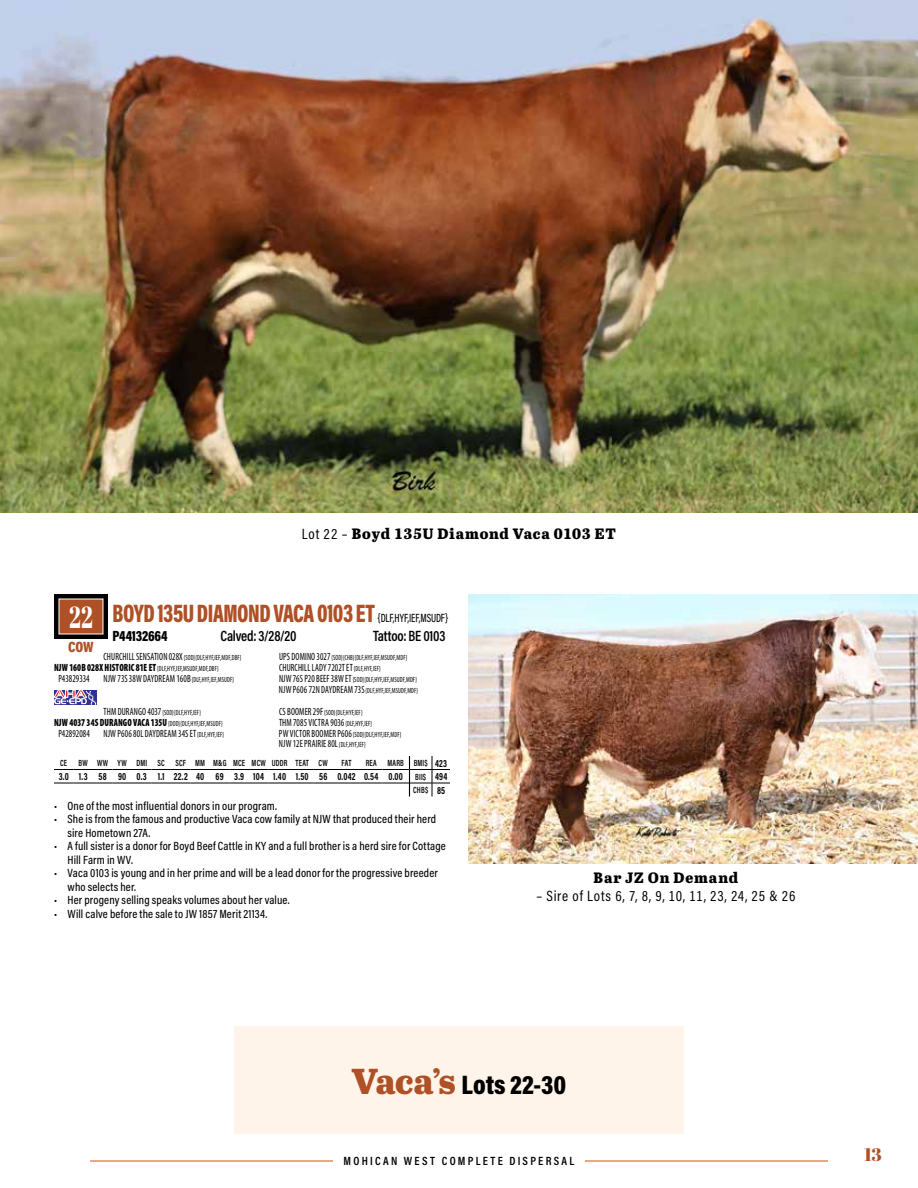
<style>
.page{position:relative;width:918px;height:1188px;background:#fff}
.page>*{position:absolute;margin:0;border:0;box-sizing:border-box;transform-origin:0 0}
.t1{font:30.3px "Abril Fatface";color:#fff;scale:.7 1}
.t2{font:900 27px "Acumin Pro Cond";color:#000}
.t3{font:900 25.5px "Acumin Pro Cond";letter-spacing:-.02em;color:#af5026;scale:.85 1}
.t4{font:18px "Abril Fatface";color:#af5026}
.t5{font:800 15px "Abril Text";letter-spacing:.05em;color:#000}
.t6{font:15px "Acumin Pro Cond";letter-spacing:.05em;color:#000}
.t7{font:600 15px "Acumin Pro Cond";letter-spacing:-.01em;color:#000;scale:.95 1}
.t8{font:900 15px "Acumin Pro Cond";letter-spacing:-.02em;color:#000;scale:.95 1}
.t9{font:900 15px "Acumin Pro Cond";color:#af5026}
.t10{font:500 12px/13.5px "Acumin Pro Cond";letter-spacing:.01em;color:#000}
.t11{font:600 12px "Acumin Pro Cond";letter-spacing:.19em;color:#000}
.t12{font:condensed 10.5px "Myriad Pro";letter-spacing:.01em;color:#000;scale:.85 1}
.t13{font:700 10.5px "Acumin Pro Cond";letter-spacing:.025em;color:#000;scale:.85 1}
.t14{font:900 condensed 10.5px "Myriad Pro";letter-spacing:.01em;color:#000;scale:.85 1}
.t15{font:600 9px "Acumin Pro Cond";letter-spacing:.02em;color:#000;scale:.85 1}
.t16{font:condensed 7.5px/10.8px "Myriad Pro";letter-spacing:.02em;color:#000;scale:.85 1}
.s1{font-family:"Acumin Pro Cond";font-weight:400}
.s2{font-weight:500;font-size:12px;color:#000}
.s3{font-size:10.5px}
.s4{font-weight:900;font-size:10.5px}
.s5{font-size:7.5px}
.s6{font-weight:400;font-size:7.5px}
.s7{font-weight:700;font-size:10.5px}
.s8{font-weight:600;font-size:9px}
.s9{font-family:"Abril Text";font-weight:800;font-size:36px;color:#af5026}
</style>
<div class="page">
<img style="left:0;top:0;width:918px;height:513px">
<div style="left:234px;top:1026px;width:450px;height:108px;background:#fff4e9"></div>
<img style="left:468px;top:594px;width:450px;height:270px">
<svg style="left:54px;top:756px;width:396px;height:40px"></svg>
<svg style="left:54px;top:594px;width:54px;height:45px"></svg>
<div style="left:59px;top:599px;width:44px;height:35px;background:#af5026"></div>
<div style="left:54px;top:690px;width:43px;height:15px;background:#2e3092"></div>
<svg style="left:54px;top:690px;width:42px;height:15px"></svg>
<hr style="left:90px;top:1160px;width:279px;height:2px;background:#d86429">
<hr style="left:549px;top:1160px;width:279px;height:2px;background:#d86429">
<div style="left:333px;top:1152px;width:252px;height:18px;background:#fff"></div>
<p class="t5" style="left:302px;top:523px;width:316px"><span class="s1">Lot 22 –</span> Boyd 135U Diamond Vaca 0103 ET</p>
<h3 class="t3" style="left:112px;top:596px;width:397px">BOYD 135U DIAMOND VACA 0103 ET <span class="s2">{DLF,HYF,IEF,MSUDF}</span></h3>
<p class="t8" style="left:112px;top:626px;width:60px">P44132664</p>
<p class="t7" style="left:221px;top:626px;width:82px">Calved: 3/28/20</p>
<p class="t7" style="left:373px;top:626px;width:78px">Tattoo: BE 0103</p>
<p class="t16" style="left:103px;top:652px;width:164px"><span class="s3">CHURCHILL SENSATION 028X</span>{SOD}{DLF,HYF,IEF,MDF,DBF}</p>
<p class="t16" style="left:279px;top:652px;width:152px"><span class="s3">UPS DOMINO 3027</span>{SOD}{CHB}{DLF,HYF,IEF,MSUDF,MDF}</p>
<p class="t16" style="left:54px;top:663px;width:195px"><span class="s4">NJW 160B 028X HISTORIC 81E ET</span> {DLF,HYF,IEF,MSUDF,MDF,DBF}</p>
<p class="t12" style="left:279px;top:661px;width:121px">CHURCHILL LADY 7202T ET<span class="s5">{DLF,HYF,IEF}</span></p>
<p class="t12" style="left:58px;top:672px;width:38px">P43829334</p>
<p class="t12" style="left:103px;top:672px;width:155px">NJW 73S 38W DAYDREAM 160B <span class="s5">{DLF,HYF,IEF,MSUDF}</span></p>
<p class="t16" style="left:279px;top:674px;width:165px"><span class="s3">NJW 76S P20 BEEF 38W ET</span>{SOD}{DLF,HYF,IEF,MSUDF,MDF}<br><span class="s3">NJW P606 72N DAYDREAM 73S</span>{DLF,HYF,IEF,MSUDF,MDF}</p>
<p class="t16" style="left:103px;top:707px;width:116px"><span class="s3">THM DURANGO 4037</span>{SOD}{DLF,HYF,IEF}</p>
<p class="t16" style="left:279px;top:707px;width:100px"><span class="s3">CS BOOMER 29F</span>{SOD}{DLF,HYF,IEF}</p>
<p class="t14" style="left:54px;top:715px;width:200px">NJW 4037 34S DURANGO VACA 135U<span class="s6">{DOD}{DLF,HYF,IEF,MSUDF}</span></p>
<p class="t12" style="left:279px;top:716px;width:111px">THM 7085 VICTRA 9036<span class="s5">{DLF,HYF,IEF}</span></p>
<p class="t12" style="left:58px;top:727px;width:39px">P42892084</p>
<p class="t12" style="left:103px;top:727px;width:143px">NJW P606 80L DAYDREAM 34S ET<span class="s5">{DLF,HYF,IEF}</span></p>
<p class="t16" style="left:279px;top:729px;width:146px"><span class="s3">PW VICTOR BOOMER P606</span>{SOD}{DLF,HYF,IEF,MDF}</p>
<p class="t12" style="left:279px;top:738px;width:104px">NJW 12E PRAIRIE 80L<span class="s5">{DLF,HYF,IEF}</span></p>
<h1 class="t1" style="left:69px;top:596px;width:35px">22</h1>
<p class="t9" style="left:68px;top:637px;width:27px">COW</p>
<p class="t15" style="left:60px;top:757px;width:10px">CE</p>
<p class="t15" style="left:79px;top:757px;width:295px">BW WW YW DMI SC SCF MM M&amp;G MCE MCW UDDR TEAT CW</p>
<p class="t15" style="left:342px;top:757px;width:13px">FAT</p>
<p class="t15" style="left:366px;top:757px;width:97px">REA MARB BMI$ <span class="s7">423</span></p>
<p class="t13" style="left:59px;top:770px;width:459px">3.0 1.3 58 90 0.3 1.1 22.2 40 69 3.9 104 1.40 1.50 56 0.042 0.54 0.00 <span class="s8">BII$</span> 494</p>
<p class="t15" style="left:413px;top:784px;width:39px">CHB$ <span class="s7">85</span></p>
<p class="t10" style="left:54px;top:799px;width:225px">• One of the most influential donors in our program.</p>
<p class="t10" style="left:68px;top:812px;width:370px;text-indent:-14px">• She is from the famous and productive Vaca cow family at NJW that produced their herd sire Hometown 27A.</p>
<p class="t10" style="left:68px;top:839px;width:380px;text-indent:-14px">• A full sister is a donor for Boyd Beef Cattle in KY and a full brother is a herd sire for Cottage<br>Hill Farm in WV.</p>
<p class="t10" style="left:68px;top:866px;width:372px;text-indent:-14px">• Vaca 0103 is young and in her prime and will be a lead donor for the progressive breeder who selects her.</p>
<p class="t10" style="left:54px;top:893px;width:237px">• Her progeny selling speaks volumes about her value.</p>
<p class="t10" style="left:54px;top:907px;width:215px">• Will calve before the sale to JW 1857 Merit 21134.</p>
<p class="t5" style="left:594px;top:867px;width:146px">Bar JZ On Demand</p>
<p class="t6" style="left:536px;top:886px;width:261px">– Sire of Lots 6, 7, 8, 9, 10, 11, 23, 24, 25 &amp; 26</p>
<h2 class="t2" style="left:352px;top:1067px;width:216px"><span class="s9">Vaca’s</span> Lots 22-30</h2>
<p class="t11" style="left:344px;top:1153px;width:232px">MOHICAN WEST COMPLETE DISPERSAL</p>
<h3 class="t4" style="left:864px;top:1142px;width:19px">13</h3>
</div>
